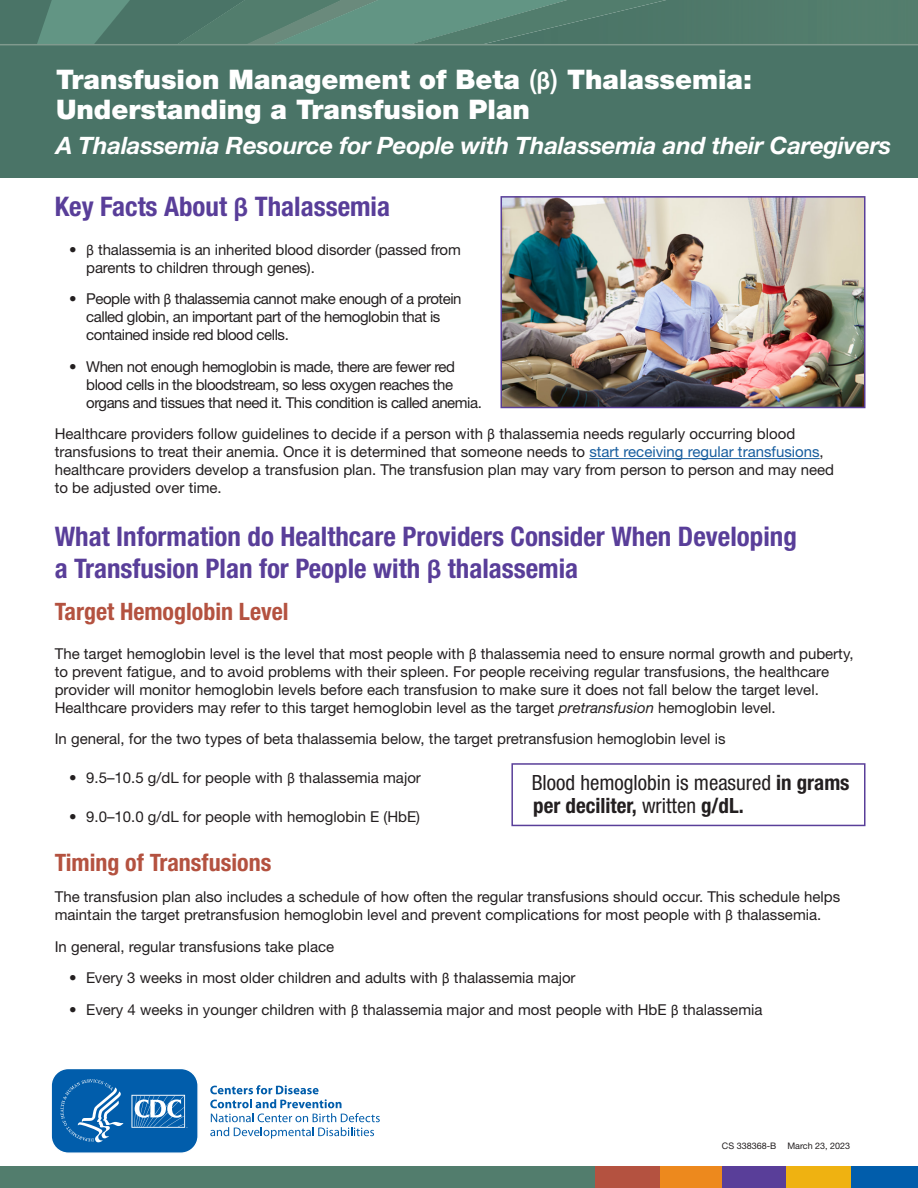
<style>
.page{position:relative;width:918px;height:1188px;background:#fff}
.page>*{position:absolute;margin:0;border:0;box-sizing:border-box;transform-origin:0 0}
.t1{font:700 condensed 27px/32.4px "Helvetica Neue LT Std";color:#593e99}
.H1-_title{font:900 27px/30px "Helvetica Neue LT Std";color:#fff}
.H1-_title-2{font:italic 700 24px "Helvetica Neue LT Std";letter-spacing:-.01em;color:#fff}
.t2{font:700 condensed 24px "Helvetica Neue LT Std";color:#b45240}
.t3{font:condensed 21px "Helvetica Neue LT Std";color:#231f20}
.t4{font:700 condensed 21px "Helvetica Neue LT Std";color:#231f20}
.t5{font:15px/18px "Helvetica Neue LT Std";color:#231f20}
.t6{font:15px/18px "Helvetica Neue LT Std";letter-spacing:-.03em;color:#231f20}
.t7{font:9px "Helvetica Neue LT Std";color:#231f20}
.s1{font-weight:500}
.s2{font-family:"Calibri";font-weight:700;font-size:25.5px}
.s3{font-family:"Calibri";font-stretch:normal}
.s4{font-family:"Calibri"}
.s5{color:#175d9e}
.s6{font-style:italic}
.s7{font-weight:700}
.s8{font-weight:400}
</style>
<div class="page">
<div style="left:0;top:1167px;width:597px;height:21px;background:#527d6d"></div>
<div style="left:658px;top:1167px;width:65px;height:21px;background:#ed891d"></div>
<div style="left:722px;top:1167px;width:65px;height:21px;background:#593e99"></div>
<div style="left:787px;top:1167px;width:64px;height:21px;background:#efb211"></div>
<div style="left:851px;top:1167px;width:67px;height:21px;background:#015dab"></div>
<div style="left:595px;top:1167px;width:64px;height:21px;background:#b45240"></div>
<svg style="left:0;top:0;width:918px;height:44px;background:#558171"></svg>
<div style="left:0;top:45px;width:918px;height:132px;background:#4a7467"></div>
<hr style="left:0;top:44px;width:918px;height:1px;background:#809a8e">
<svg style="left:210px;top:1085px;width:170px;height:54px"></svg>
<svg style="left:51px;top:1069px;width:147px;height:84px;background:#2674b7"></svg>
<hr style="left:589px;top:458px;width:231px;height:1px;background:#175d9e">
<img style="left:504px;top:199px;width:359px;height:206px">
<div style="left:501px;top:196px;width:365px;height:212px;border:2px solid #593e99"></div>
<div style="left:511px;top:763px;width:355px;height:63px;border:2px solid #593e99"></div>
<h1 class="H1-_title" style="left:56px;top:64px;width:698px">Transfusion Management of Beta <span class="s1">(</span><span class="s2">β</span><span class="s1">)</span> Thalassemia:<br>Understanding a Transfusion Plan</h1>
<h1 class="H1-_title-2" style="left:56px;top:131px;width:837px">A Thalassemia Resource for People with Thalassemia and their Caregivers</h1>
<h2 class="t1" style="left:55px;top:190px;width:337px">Key Facts About <span class="s3">β</span> Thalassemia</h2>
<p class="t5" style="left:86px;top:240px;width:376px;text-indent:-17px">• <span class="s4">β</span> thalassemia is an inherited blood disorder (passed from parents to children through genes).</p>
<p class="t6" style="left:86px;top:290px;width:377px;text-indent:-17px">• People with <span class="s4">β</span> thalassemia cannot make enough of a protein called globin, an important part of the hemoglobin that is contained inside red blood cells.</p>
<p class="t6" style="left:86px;top:357px;width:397px;text-indent:-17px">• When not enough hemoglobin is made, there are fewer red blood cells in the bloodstream, so less oxygen reaches the organs and tissues that need it. This condition is called anemia.</p>
<p class="t5" style="left:55px;top:425px;width:781px">Healthcare providers follow guidelines to decide if a person with <span class="s4">β</span> thalassemia needs regularly occurring blood transfusions to treat their anemia. Once it is determined that someone needs to <span class="s5">start receiving regular transfusions</span>, healthcare providers develop a transfusion plan. The transfusion plan may vary from person to person and may need to be adjusted over time.</p>
<h2 class="t1" style="left:55px;top:520px;width:744px">What Information do Healthcare Providers Consider When Developing a Transfusion Plan for People with <span class="s3">β</span> thalassemia</h2>
<h3 class="t2" style="left:55px;top:597px;width:235px">Target Hemoglobin Level</h3>
<p class="t5" style="left:55px;top:644px;width:800px">The target hemoglobin level is the level that most people with <span class="s4">β</span> thalassemia need to ensure normal growth and puberty, to prevent fatigue, and to avoid problems with their spleen. For people receiving regular transfusions, the healthcare provider will monitor hemoglobin levels before each transfusion to make sure it does not fall below the target level.<br>Healthcare providers may refer to this target hemoglobin level as the target <span class="s6">pretransfusion</span> hemoglobin level.</p>
<p class="t5" style="left:55px;top:730px;width:672px">In general, for the two types of beta thalassemia below, the target pretransfusion hemoglobin level is</p>
<p class="t5" style="left:69px;top:768px;width:353px">• 9.5–10.5 g/dL for people with <span class="s4">β</span> thalassemia major</p>
<p class="t3" style="left:532px;top:771px;width:319px">Blood hemoglobin is measured <span class="s7">in grams</span></p>
<p class="t5" style="left:69px;top:807px;width:352px">• 9.0–10.0 g/dL for people with hemoglobin E (HbE)</p>
<p class="t4" style="left:533px;top:792px;width:212px">per deciliter, <span class="s8">written</span> g/dL.</p>
<h3 class="t2" style="left:55px;top:848px;width:218px">Timing of Transfusions</h3>
<p class="t5" style="left:55px;top:888px;width:787px">The transfusion plan also includes a schedule of how often the regular transfusions should occur. This schedule helps maintain the target pretransfusion hemoglobin level and prevent complications for most people with <span class="s4">β</span> thalassemia.</p>
<p class="t5" style="left:55px;top:937px;width:281px">In general, regular transfusions take place</p>
<p class="t5" style="left:69px;top:969px;width:508px">• Every 3 weeks in most older children and adults with <span class="s4">β</span> thalassemia major</p>
<p class="t5" style="left:69px;top:1000px;width:695px">• Every 4 weeks in younger children with <span class="s4">β</span> thalassemia major and most people with HbE <span class="s4">β</span> thalassemia</p>
<p class="t7" style="left:722px;top:1140px;width:130px">CS 338368-B March 23, 2023</p>
</div>
